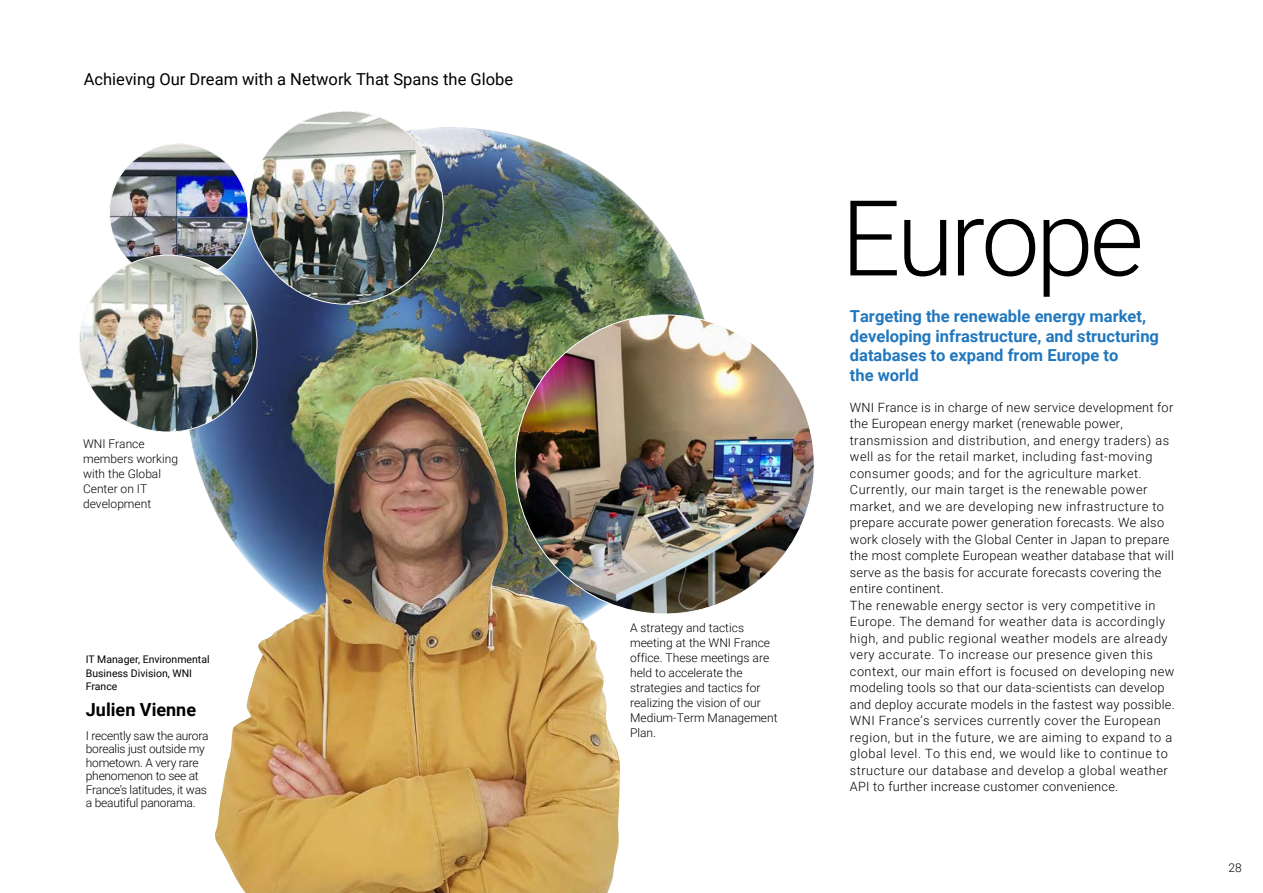
<style>
.page{position:relative;width:1263px;height:893px;background:#fff}
.page>*{position:absolute;margin:0;border:0;box-sizing:border-box;transform-origin:0 0}
.t1{font:300 105px "Roboto";letter-spacing:-.04em;color:#000}
.t2{font:700 18px "Roboto";color:#000}
.t3{font:700 16.5px/19.5px "Roboto";color:#2177be}
.t4{font:16.5px "Roboto";color:#000}
.t5{font:300 12.75px/16.5px "Roboto";letter-spacing:.04em;color:#000}
.t6{font:300 12px/15px "Roboto";color:#040000}
.t7{font:300 12px/13.5px "Roboto";letter-spacing:-.02em;color:#000}
.t8{font:10.5px/13.5px "Roboto";color:#000}
</style>
<div class="page">
<img style="left:182px;top:127px;width:527px;height:487px">
<img style="left:249px;top:111px;width:194px;height:193px">
<img style="left:515px;top:315px;width:299px;height:299px;border-radius:150px">
<img style="left:215px;top:377px;width:405px;height:516px">
<img style="left:109px;top:144px;width:139px;height:138px;border-radius:69px">
<img style="left:79px;top:255px;width:178px;height:177px;border-radius:89px">
<p class="t4" style="left:84px;top:67px;width:431px">Achieving Our Dream with a Network That Spans the Globe</p>
<p class="t6" style="left:83px;top:436px;width:96px">WNI France members working with the Global<br>Center on IT development</p>
<p class="t8" style="left:86px;top:652px;width:125px">IT Manager, Environmental<br>Business Division, WNI<br>France</p>
<p class="t2" style="left:86px;top:697px;width:112px">Julien Vienne</p>
<p class="t7" style="left:86px;top:728px;width:124px">I recently saw the aurora borealis just outside my hometown. A very rare phenomenon to see at<br>France’s latitudes, it was a beautiful panorama.</p>
<p class="t6" style="left:630px;top:620px;width:149px">A strategy and tactics meeting at the WNI France office. These meetings are held to accelerate the strategies and tactics for realizing the vision of our<br>Medium-Term Management<br>Plan.</p>
<p class="t1" style="left:841px;top:165px;width:304px">Europe</p>
<p class="t3" style="left:850px;top:306px;width:311px">Targeting the renewable energy market, developing infrastructure, and structuring databases to expand from Europe to<br>the world</p>
<p class="t5" style="left:850px;top:398px;width:326px">WNI France is in charge of new service development for the European energy market (renewable power, transmission and distribution, and energy traders) as well as for the retail market, including fast-moving consumer goods; and for the agriculture market.<br>Currently, our main target is the renewable power market, and we are developing new infrastructure to prepare accurate power generation forecasts. We also work closely with the Global Center in Japan to prepare the most complete European weather database that will serve as the basis for accurate forecasts covering the entire continent.<br>The renewable energy sector is very competitive in Europe. The demand for weather data is accordingly high, and public regional weather models are already very accurate. To increase our presence given this context, our main effort is focused on developing new modeling tools so that our data-scientists can develop and deploy accurate models in the fastest way possible.<br>WNI France’s services currently cover the European region, but in the future, we are aiming to expand to a global level. To this end, we would like to continue to structure our database and develop a global weather API to further increase customer convenience.</p>
<p class="t7" style="left:1228px;top:860px;width:15px">28</p>
</div>
